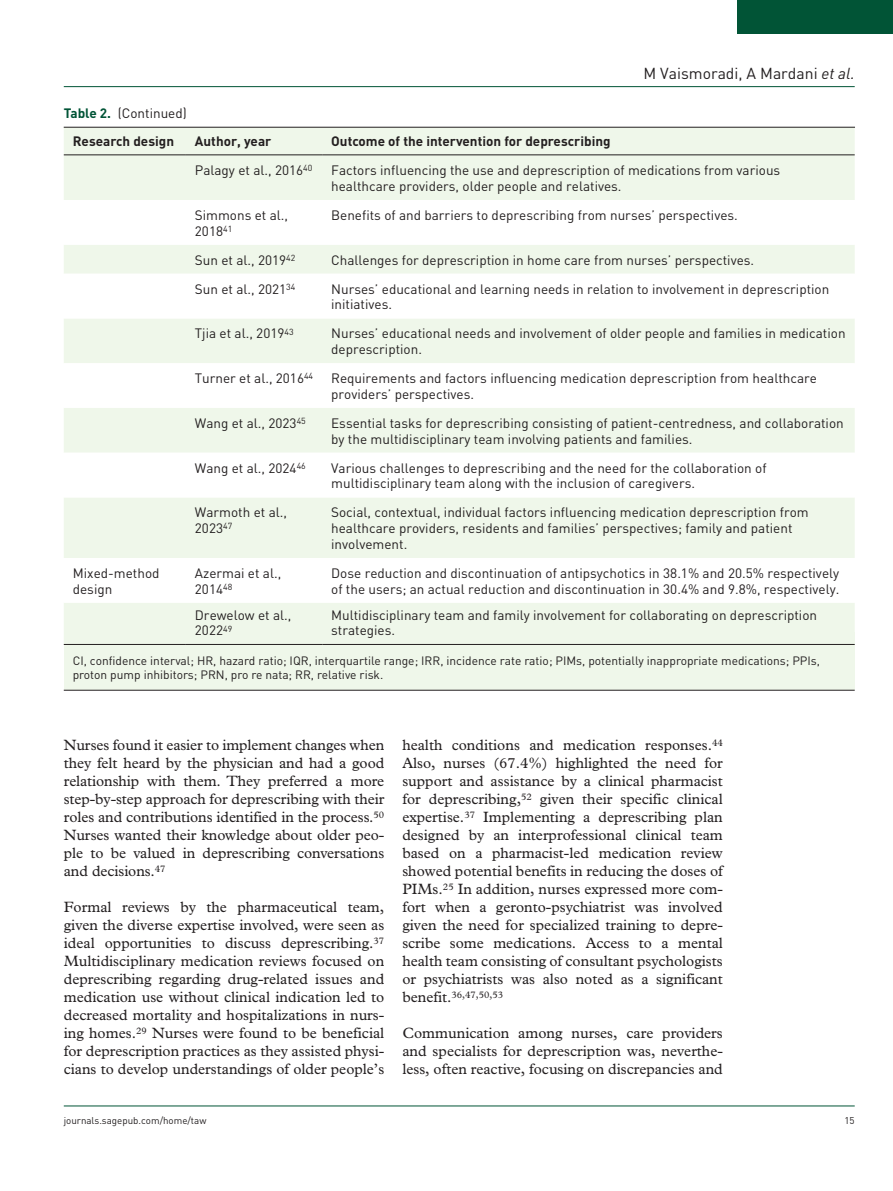
<style>
.page{position:relative;width:893px;height:1191px;background:#fff}
.page>*{position:absolute;margin:0;border:0;box-sizing:border-box;transform-origin:0 0}
.t1{font:15.75px "DIN";color:#231f20}
.t2{font:15px/18px "Plantin Std";color:#231f20;text-align:justify}
.t3{font:13.5px/15.8px "DIN";color:#231f20}
.t4{font:700 13.5px "DIN";color:#231f20}
.t5{font:12px/14.2px "DIN";color:#231f20}
.t6{font:9.75px "DIN";color:#231f20}
.t7{font:9.75px "Plantin Std";color:#231f20}
.s1{font-weight:700;color:#015436}
.s2{font-style:italic}
.s3{font-size:15px}
</style>
<div class="page">
<hr style="left:64px;top:86px;width:791px;height:1px;background:#015436">
<hr style="left:64px;top:1105px;width:791px;height:1px;background:#015436">
<div style="left:738px;top:0;width:155px;height:34px;background:#015436"></div>
<div style="left:64px;top:632px;width:791px;height:58px;background:#eff7ea"></div>
<hr style="left:64px;top:690px;width:791px;height:1px;background:#231f20">
<div style="left:64px;top:128px;width:791px;height:504px;background:#eff7ea"></div>
<svg style="left:64px;top:200px;width:791px;height:402px"></svg>
<hr style="left:64px;top:154px;width:122px;height:1px;background:#231f20">
<hr style="left:186px;top:154px;width:136px;height:1px;background:#231f20">
<hr style="left:322px;top:154px;width:533px;height:1px;background:#231f20">
<hr style="left:64px;top:644px;width:122px;height:1px;background:#231f20">
<hr style="left:186px;top:644px;width:136px;height:1px;background:#231f20">
<hr style="left:322px;top:644px;width:533px;height:1px;background:#231f20">
<hr style="left:64px;top:127px;width:791px;height:1px;background:#231f20">
<p class="t3" style="left:64px;top:105px;width:125px"><span class="s1">Table 2.</span> (Continued)</p>
<p class="t1" style="left:643px;top:63px;width:213px">M Vaismoradi, A Mardani <span class="s2">et al.</span></p>
<p class="t4" style="left:73px;top:132px;width:103px">Research design</p>
<p class="t4" style="left:195px;top:132px;width:78px">Author, year</p>
<p class="t4" style="left:331px;top:132px;width:281px">Outcome of the intervention for deprescribing</p>
<p class="t3" style="left:195px;top:162px;width:119px">Palagy et al., 2016<sup>40</sup></p>
<p class="t3" style="left:331px;top:162px;width:451px">Factors influencing the use and deprescription of medications from various healthcare providers, older people and relatives.</p>
<p class="t3" style="left:195px;top:207px;width:95px">Simmons et al.,<br>2018<sup>41</sup></p>
<p class="t3" style="left:331px;top:207px;width:408px">Benefits of and barriers to deprescribing from nurses’ perspectives.</p>
<p class="t3" style="left:195px;top:252px;width:102px">Sun et al., 2019<sup>42</sup></p>
<p class="t3" style="left:331px;top:252px;width:424px">Challenges for deprescription in home care from nurses’ perspectives.</p>
<p class="t3" style="left:195px;top:281px;width:102px">Sun et al., 2021<sup>34</sup></p>
<p class="t3" style="left:331px;top:281px;width:500px">Nurses’ educational and learning needs in relation to involvement in deprescription initiatives.</p>
<p class="t3" style="left:195px;top:325px;width:100px">Tjia et al., 2019<sup>43</sup></p>
<p class="t3" style="left:331px;top:325px;width:516px">Nurses’ educational needs and involvement of older people and families in medication deprescription.</p>
<p class="t3" style="left:195px;top:370px;width:120px">Turner et al., 2016<sup>44</sup></p>
<p class="t3" style="left:331px;top:370px;width:487px">Requirements and factors influencing medication deprescription from healthcare providers’ perspectives.</p>
<p class="t3" style="left:195px;top:415px;width:112px">Wang et al., 2023<sup>45</sup></p>
<p class="t3" style="left:331px;top:415px;width:514px">Essential tasks for deprescribing consisting of patient-centredness, and collaboration by the multidisciplinary team involving patients and families.</p>
<p class="t3" style="left:195px;top:460px;width:112px">Wang et al., 2024<sup>46</sup></p>
<p class="t3" style="left:331px;top:460px;width:437px">Various challenges to deprescribing and the need for the collaboration of multidisciplinary team along with the inclusion of caregivers.</p>
<p class="t3" style="left:195px;top:504px;width:94px">Warmoth et al.,<br>2023<sup>47</sup></p>
<p class="t3" style="left:331px;top:504px;width:479px">Social, contextual, individual factors influencing medication deprescription from healthcare providers, residents and families’ perspectives; family and patient involvement.</p>
<p class="t3" style="left:73px;top:565px;width:88px">Mixed-method design</p>
<p class="t3" style="left:195px;top:565px;width:88px">Azermai et al.,<br>2014<sup>48</sup></p>
<p class="t3" style="left:331px;top:565px;width:510px">Dose reduction and discontinuation of antipsychotics in 38.1% and 20.5% respectively of the users; an actual reduction and discontinuation in 30.4% and 9.8%, respectively.</p>
<p class="t3" style="left:195px;top:606px;width:98px">Drewelow et al.,<br>2022<sup>49</sup></p>
<p class="t3" style="left:331px;top:606px;width:487px">Multidisciplinary team and family involvement for collaborating on deprescription strategies.</p>
<p class="t5" style="left:73px;top:653px;width:749px">CI, confidence interval; HR, hazard ratio; IQR, interquartile range; IRR, incidence rate ratio; PIMs, potentially inappropriate medications; PPIs, proton pump inhibitors; PRN, pro re nata; RR, relative risk.</p>
<p class="t2" style="left:64px;top:736px;width:322px">Nurses found it easier to implement changes when they felt heard by the physician and had a good relationship with them. They preferred a more step-by-step approach for deprescribing with their roles and contributions identified in the process.<sup>50<br></sup>Nurses wanted their knowledge about older peo&shy;ple to be valued in deprescribing conversations and decisions.<sup>47</sup></p>
<p class="t2" style="left:64px;top:898px;width:322px">Formal reviews by the pharmaceutical team, given the diverse expertise involved, were seen as ideal opportunities to discuss deprescribing.<sup>37<br></sup>Multidisciplinary medication reviews focused on deprescribing regarding drug-related issues and medication use without clinical indication led to decreased mortality and hospitalizations in nurs&shy;ing homes.<sup>29</sup> Nurses were found to be beneficial for deprescription practices as they assisted physi&shy;cians to develop understandings of older people’s</p>
<p class="t2" style="left:402px;top:736px;width:322px">health conditions and medication responses.<sup>44<br></sup>Also, nurses (67.4%) highlighted the need for support and assistance by a clinical pharmacist for deprescribing,<sup>52</sup> given their specific clinical expertise.<sup>37</sup> Implementing a deprescribing plan designed by an interprofessional clinical team based on a pharmacist-led medication review showed potential benefits in reducing the doses of PIMs.<sup>25</sup> In addition, nurses expressed more com&shy;fort when a geronto-psychiatrist was involved given the need for specialized training to depre&shy;scribe some medications. Access to a mental health team consisting of consultant psychologists or psychiatrists was also noted as a significant</p>
<p class="t7" style="left:402px;top:989px;width:102px"><span class="s3">benefit.</span>36,47,50,53</p>
<p class="t2" style="left:402px;top:1024px;width:322px">Communication among nurses, care providers and specialists for deprescription was, neverthe&shy;less, often reactive, focusing on discrepancies and</p>
<p class="t6" style="left:64px;top:1114px;width:144px">journals.sagepub.com/home/taw</p>
<p class="t6" style="left:844px;top:1114px;width:12px">15</p>
</div>
